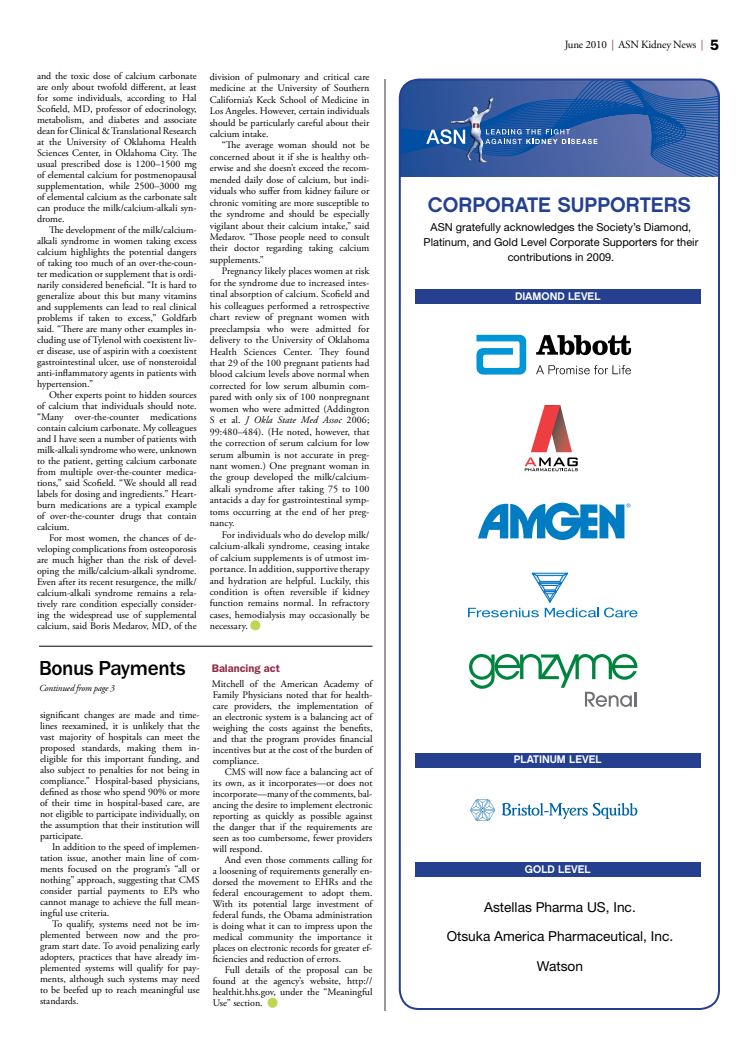
<style>
.page{position:relative;width:756px;height:1044px;background:#fff}
.page>*{position:absolute;margin:0;border:0;box-sizing:border-box;transform-origin:0 0}
.t1{font:21px "Chalet New York Nineteen Eighty";color:#25408f}
.t2{font:500 21px "ITC Franklin Gothic Std";letter-spacing:-.015em;color:#000}
.t3{font:13.7px/29.5px "Helvetica Neue LT Std";color:#000;text-align:center}
.t4{font:11px/15px "Helvetica Neue LT Std";color:#000;text-align:center}
.t5{font:11px "Chalet New York Nineteen Eighty";color:#fff}
.t6{font:11px "Adobe Garamond Pro";letter-spacing:-.015em;color:#000}
.t7{font:600 11px "ITC Franklin Gothic Std";color:#922d46}
.t8{font:10px/11px "Adobe Garamond Pro";color:#000;text-align:justify}
.t9{font:italic 9.3px "Adobe Garamond Pro";letter-spacing:-.015em;color:#000}
.s1{font-style:italic}
.s2{color:#922d46}
.s3{font-family:"ITC Franklin Gothic Std";font-weight:600;font-size:15px}
</style>
<div class="page">
<svg style="left:399px;top:80px;width:321px;height:97px;background:#375fa4"></svg>
<img style="left:450px;top:97px;width:42px;height:26px">
<svg style="left:426px;top:129px;width:39px;height:15px"></svg>
<svg style="left:485px;top:129px;width:112px;height:15px;background:#5b7fb7"></svg>
<svg style="left:536px;top:365px;width:95px;height:9px"></svg>
<svg style="left:476px;top:335px;width:50px;height:40px"></svg>
<svg style="left:536px;top:335px;width:95px;height:20px"></svg>
<svg style="left:469px;top:654px;width:168px;height:53px"></svg>
<svg style="left:468px;top:572px;width:170px;height:45px"></svg>
<div style="left:415px;top:863px;width:286px;height:14px;background:#25408f"></div>
<div style="left:415px;top:289px;width:286px;height:15px;background:#25408f"></div>
<div style="left:399px;top:79px;width:321px;height:931px;border:2px solid #25408f;border-radius:19px"></div>
<hr style="left:385px;top:79px;width:1px;height:932px;background:#000">
<svg style="left:470px;top:799px;width:25px;height:22px"></svg>
<svg style="left:502px;top:803px;width:135px;height:16px"></svg>
<div style="left:415px;top:753px;width:286px;height:14px;background:#25408f"></div>
<svg style="left:478px;top:503px;width:152px;height:37px"></svg>
<svg style="left:531px;top:405px;width:41px;height:47px"></svg>
<svg style="left:525px;top:458px;width:53px;height:13px"></svg>
<div style="left:268px;top:998px;width:9px;height:9px;background:#bdd753;border-radius:50%"></div>
<div style="left:268px;top:998px;width:9px;height:10px;border:1px solid #bdd753;border-radius:50%"></div>
<div style="left:251px;top:621px;width:9px;height:9px;background:#bdd753;border-radius:50%"></div>
<div style="left:251px;top:621px;width:9px;height:9px;border:1px solid #bdd753;border-radius:50%"></div>
<hr style="left:39px;top:646px;width:333px;height:1px;background:#000">
<p class="t8" style="left:37px;top:71px;width:161px">and the toxic dose of calcium carbonate are only about twofold different, at least for some individuals, according to Hal Scofield, MD, professor of edocrinology, metabolism, and diabetes and associate dean for Clinical &amp; Translational Research at the University of Oklahoma Health Sciences Center, in Oklahoma City. The usual prescribed dose is 1200–1500 mg of elemental calcium for postmenopausal supplementation, while 2500–3000 mg of elemental calcium as the carbonate salt can produce the milk/calcium-alkali syn&shy;drome.</p>
<p class="t8" style="left:37px;top:225px;width:161px;text-indent:12px">The development of the milk/calcium&shy;alkali syndrome in women taking excess calcium highlights the potential dangers of taking too much of an over-the-coun&shy;ter medication or supplement that is ordi&shy;narily considered beneficial. “It is hard to generalize about this but many vitamins and supplements can lead to real clinical problems if taken to excess,” Goldfarb said. “There are many other examples in&shy;cluding use of Tylenol with coexistent liv&shy;er disease, use of aspirin with a coexistent gastrointestinal ulcer, use of nonsteroidal anti-inflammatory agents in patients with hypertension.”</p>
<p class="t8" style="left:37px;top:390px;width:161px;text-indent:12px">Other experts point to hidden sources of calcium that individuals should note. “Many over-the-counter medications contain calcium carbonate. My colleagues and I have seen a number of patients with milk-alkali syndrome who were, unknown to the patient, getting calcium carbonate from multiple over-the-counter medica&shy;tions,” said Scofield. “We should all read labels for dosing and ingredients.” Heart&shy;burn medications are a typical example of over-the-counter drugs that contain calcium.</p>
<p class="t8" style="left:37px;top:533px;width:161px;text-indent:12px">For most women, the chances of de&shy;veloping complications from osteoporosis are much higher than the risk of devel&shy;oping the milk/calcium-alkali syndrome.<br>Even after its recent resurgence, the milk/ calcium-alkali syndrome remains a rela&shy;tively rare condition especially consider&shy;ing the widespread use of supplemental calcium, said Boris Medarov, MD, of the</p>
<p class="t8" style="left:210px;top:71px;width:161px;line-height:11.4px">division of pulmonary and critical care medicine at the University of Southern California’s Keck School of Medicine in Los Angeles. However, certain individuals should be particularly careful about their calcium intake.</p>
<p class="t8" style="left:210px;top:140px;width:161px;line-height:11.5px;text-indent:12px">“The average woman should not be concerned about it if she is healthy oth&shy;erwise and she doesn’t exceed the recom&shy;mended daily dose of calcium, but indi&shy;viduals who suffer from kidney failure or chronic vomiting are more susceptible to the syndrome and should be especially vigilant about their calcium intake,” said Medarov. “Those people need to consult their doctor regarding taking calcium supplements.”</p>
<p class="t8" style="left:210px;top:266px;width:161px;line-height:11.5px;text-indent:12px">Pregnancy likely places women at risk for the syndrome due to increased intes&shy;tinal absorption of calcium. Scofield and his colleagues performed a retrospective chart review of pregnant women with preeclampsia who were admitted for delivery to the University of Oklahoma Health Sciences Center. They found that 29 of the 100 pregnant patients had blood calcium levels above normal when corrected for low serum albumin com&shy;pared with only six of 100 nonpregnant women who were admitted (Addington S et al. <span class="s1">J Okla State Med Assoc</span> 2006; 99:480–484). (He noted, however, that the correction of serum calcium for low serum albumin is not accurate in preg&shy;nant women.) One pregnant woman in the group developed the milk/calcium&shy;alkali syndrome after taking 75 to 100 antacids a day for gastrointestinal symp&shy;toms occurring at the end of her preg&shy;nancy.</p>
<p class="t8" style="left:210px;top:529px;width:161px;line-height:11.4px;text-indent:12px">For individuals who do develop milk/ calcium-alkali syndrome, ceasing intake of calcium supplements is of utmost im&shy;portance. In addition, supportive therapy and hydration are helpful. Luckily, this condition is often reversible if kidney function remains normal. In refractory cases, hemodialysis may occasionally be necessary.</p>
<h1 class="t2" style="left:39px;top:657px;width:148px">Bonus Payments</h1>
<p class="t9" style="left:39px;top:683px;width:77px">Continued from page 3</p>
<p class="t8" style="left:40px;top:710px;width:161px">significant changes are made and time&shy;lines reexamined, it is unlikely that the vast majority of hospitals can meet the proposed standards, making them in&shy;eligible for this important funding, and also subject to penalties for not being in compliance.” Hospital-based physicians, defined as those who spend 90% or more of their time in hospital-based care, are not eligible to participate individually, on the assumption that their institution will participate.</p>
<p class="t8" style="left:40px;top:842px;width:161px;text-indent:12px">In addition to the speed of implemen&shy;tation issue, another main line of com&shy;ments focused on the program’s “all or nothing” approach, suggesting that CMS consider partial payments to EPs who cannot manage to achieve the full mean&shy;ingful use criteria.</p>
<p class="t8" style="left:40px;top:919px;width:161px;text-indent:12px">To qualify, systems need not be im&shy;plemented between now and the pro&shy;gram start date. To avoid penalizing early adopters, practices that have already im&shy;plemented systems will qualify for pay&shy;ments, although such systems may need to be beefed up to reach meaningful use standards.</p>
<p class="t7" style="left:212px;top:662px;width:70px">Balancing act</p>
<p class="t8" style="left:212px;top:679px;width:162px">Mitchell of the American Academy of Family Physicians noted that for health&shy;care providers, the implementation of an electronic system is a balancing act of weighing the costs against the benefits, and that the program provides financial incentives but at the cost of the burden of compliance.</p>
<p class="t8" style="left:213px;top:767px;width:161px;text-indent:12px">CMS will now face a balancing act of its own, as it incorporates—or does not incorporate—many of the comments, bal&shy;ancing the desire to implement electronic reporting as quickly as possible against the danger that if the requirements are seen as too cumbersome, fewer providers will respond.</p>
<p class="t8" style="left:213px;top:855px;width:161px;text-indent:12px">And even those comments calling for a loosening of requirements generally en&shy;dorsed the movement to EHRs and the federal encouragement to adopt them.<br>With its potential large investment of federal funds, the Obama administration is doing what it can to impress upon the medical community the importance it places on electronic records for greater ef&shy;ficiencies and reduction of errors.</p>
<p class="t8" style="left:213px;top:965px;width:161px;text-indent:12px">Full details of the proposal can be found at the agency’s website, http:// healthit.hhs.gov, under the “Meaningful Use” section.</p>
<p class="t6" style="left:565px;top:38px;width:156px">June 2010 <span class="s2">|</span> ASN Kidney News <span class="s2">|</span> <span class="s3">5</span></p>
<h1 class="t1" style="left:428px;top:191px;width:265px">CORPORATE SUPPORTERS</h1>
<p class="t4" style="left:424px;top:219px;width:276px">ASN gratefully acknowledges the Society’s Diamond,<br>Platinum, and Gold Level Corporate Supporters for their contributions in 2009.</p>
<p class="t5" style="left:515px;top:289px;width:87px">DIAMOND LEVEL</p>
<p class="t5" style="left:514px;top:753px;width:89px">PLATINUM LEVEL</p>
<p class="t5" style="left:525px;top:862px;width:67px">GOLD LEVEL</p>
<h2 class="t3" style="left:447px;top:892px;width:228px">Astellas Pharma US, Inc.<br>Otsuka America Pharmaceutical, Inc.<br>Watson</h2>
</div>
